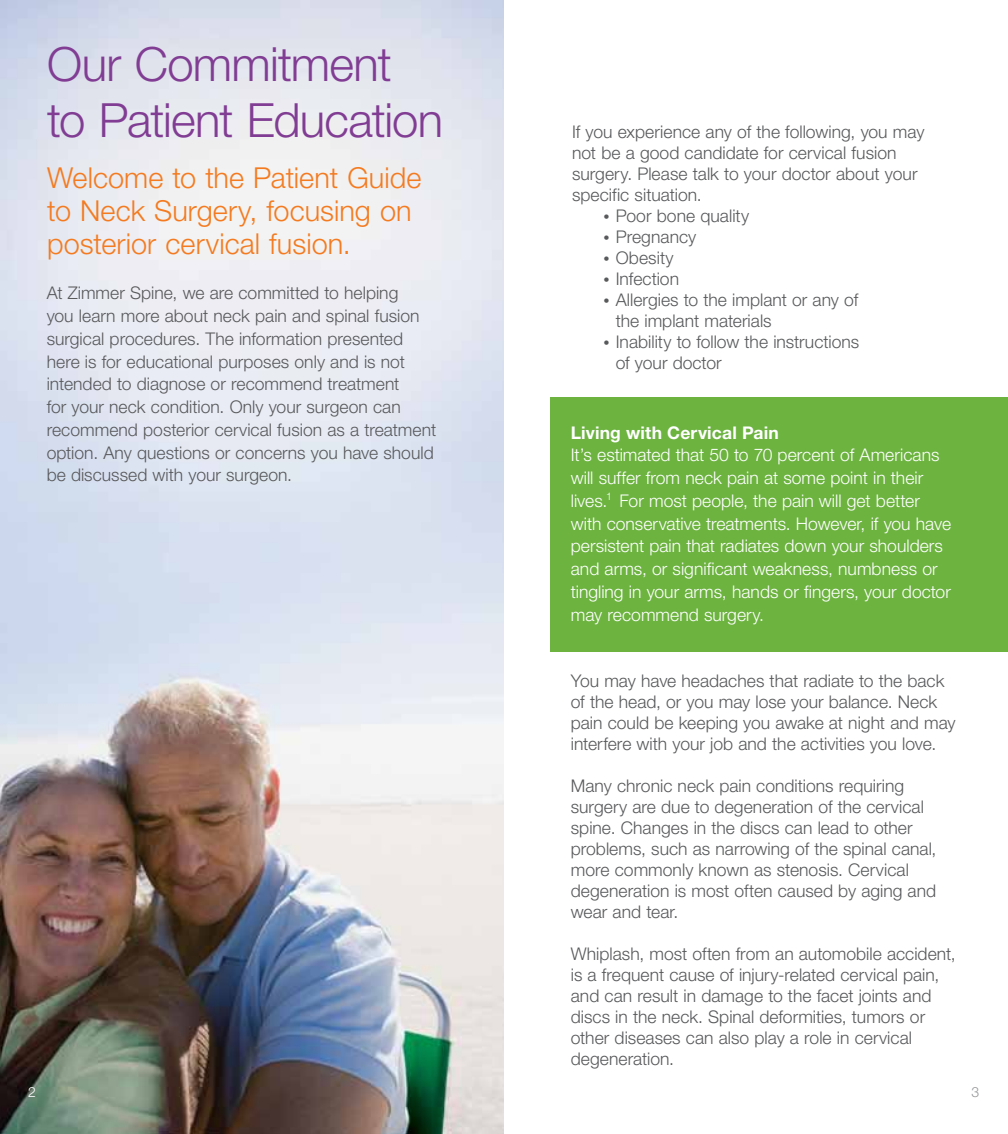
<style>
.page{position:relative;width:1008px;height:1134px;background:#fff}
.page>*{position:absolute;margin:0;border:0;box-sizing:border-box;transform-origin:0 0}
.t1{font:300 47.25px/56px "Helvetica Neue LT Std";letter-spacing:-.015em;color:#813d93}
.t2{font:300 28.88px/33.2px "Helvetica Neue LT Std";color:#f47b20}
.t3{font:300 17.5px/21px "Helvetica Neue LT Std";color:#58595b}
.t4{font:300 17.5px/22.8px "Helvetica Neue LT Std";color:#fff}
.t5{font:700 17.5px "Helvetica Neue LT Std";letter-spacing:.01em;color:#fff}
.t6{font:300 14px "Helvetica Neue LT Std";color:#fff}
.t7{font:300 14px "Helvetica Neue LT Std";color:#939598}
.s1{font-size:12.25px}
</style>
<div class="page">
<img style="left:0;top:0;width:504px;height:1134px">
<div style="left:551px;top:397px;width:457px;height:255px;background:#6cb33f"></div>
<h1 class="t1" style="left:47px;top:35px;width:397px">Our Commitment<br>to Patient Education</h1>
<h2 class="t2" style="left:47px;top:160px;width:376px">Welcome to the Patient Guide to Neck Surgery, focusing on posterior cervical fusion.</h2>
<p class="t3" style="left:47px;top:281px;width:391px;line-height:22.8px">At Zimmer Spine, we are committed to helping<br>you learn more about neck pain and spinal fusion surgical procedures. The information presented here is for educational purposes only and is not intended to diagnose or recommend treatment<br>for your neck condition. Only your surgeon can recommend posterior cervical fusion as a treatment option. Any questions or concerns you have should be discussed with your surgeon.</p>
<p class="t6" style="left:28px;top:1083px;width:9px">2</p>
<p class="t3" style="left:572px;top:121px;width:354px">If you experience any of the following, you may not be a good candidate for cervical fusion surgery. Please talk to your doctor about your specific situation.</p>
<p class="t3" style="left:604px;top:205px;width:147px"><span class="s1">•</span> Poor bone quality</p>
<p class="t3" style="left:604px;top:226px;width:94px"><span class="s1">•</span> Pregnancy</p>
<p class="t3" style="left:604px;top:247px;width:72px"><span class="s1">•</span> Obesity</p>
<p class="t3" style="left:604px;top:268px;width:77px"><span class="s1">•</span> Infection</p>
<p class="t3" style="left:616px;top:289px;width:244px;text-indent:-12px"><span class="s1">•</span> Allergies to the implant or any of the implant materials</p>
<p class="t3" style="left:616px;top:331px;width:245px;text-indent:-12px"><span class="s1">•</span> Inability to follow the instructions of your doctor</p>
<p class="t5" style="left:571px;top:421px;width:210px">Living with Cervical Pain</p>
<p class="t4" style="left:571px;top:443px;width:382px">It’s estimated that 50 to 70 percent of Americans will suffer from neck pain at some point in their lives.<sup>1</sup> For most people, the pain will get better with conservative treatments. However, if you have persistent pain that radiates down your shoulders and arms, or significant weakness, numbness or tingling in your arms, hands or fingers, your doctor may recommend surgery.</p>
<p class="t3" style="left:571px;top:670px;width:386px">You may have headaches that radiate to the back of the head, or you may lose your balance. Neck pain could be keeping you awake at night and may interfere with your job and the activities you love.</p>
<p class="t3" style="left:571px;top:775px;width:367px">Many chronic neck pain conditions requiring surgery are due to degeneration of the cervical spine. Changes in the discs can lead to other problems, such as narrowing of the spinal canal, more commonly known as stenosis. Cervical degeneration is most often caused by aging and wear and tear.</p>
<p class="t3" style="left:571px;top:943px;width:386px">Whiplash, most often from an automobile accident, is a frequent cause of injury-related cervical pain, and can result in damage to the facet joints and discs in the neck. Spinal deformities, tumors or other diseases can also play a role in cervical degeneration.</p>
<p class="t7" style="left:972px;top:1083px;width:9px">3</p>
</div>
